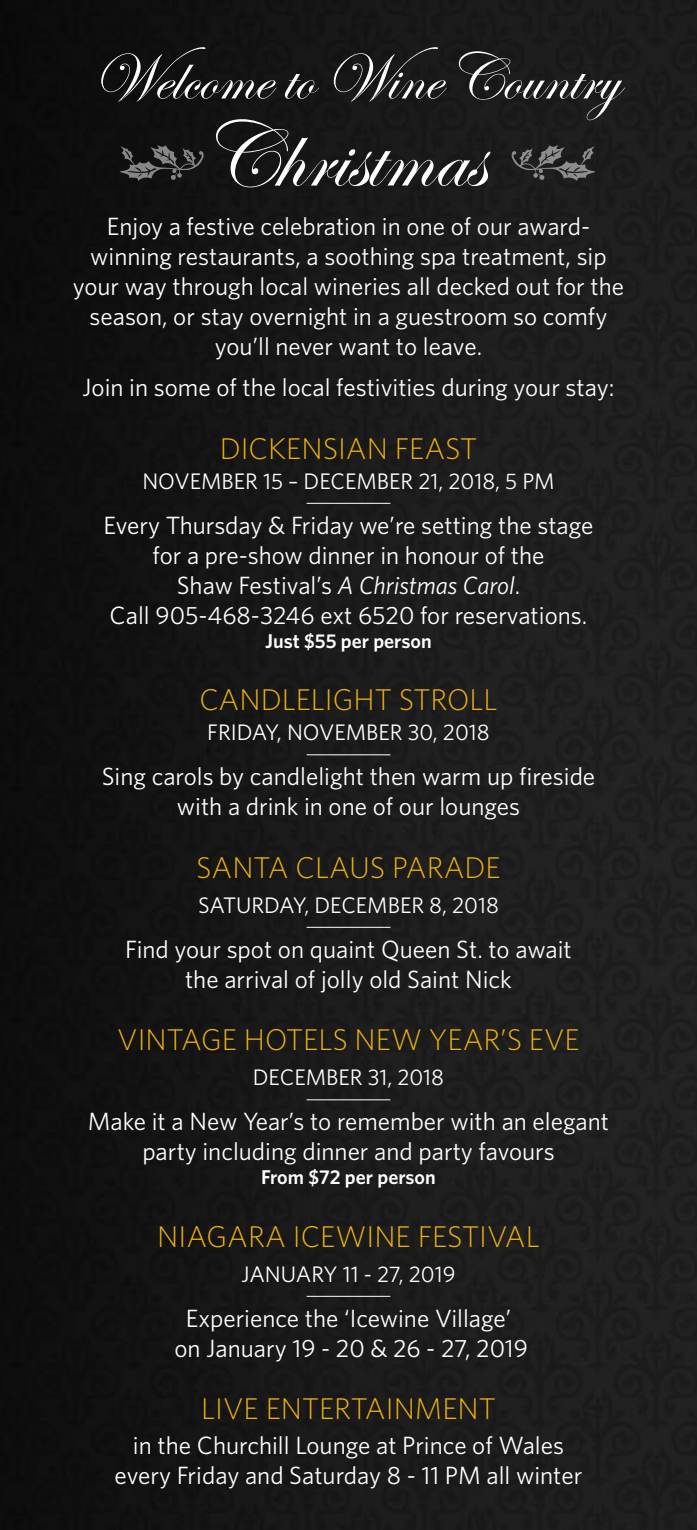
<style>
.page{position:relative;width:697px;height:1530px;background:#fff}
.page>*{position:absolute;margin:0;border:0;box-sizing:border-box;transform-origin:0 0}
.t1{font:95px "Edwardian Script ITC";color:#fff}
.t2{font:67.5px "Edwardian Script ITC";color:#fff}
.t3{font:300 30px "Whitney HTF";color:#eeb111}
.t4{font:25px/30px "Whitney HTF";color:#fff;text-align:center}
.t5{font:22.5px "Whitney HTF";color:#fff}
.t6{font:600 20px "Whitney HTF";color:#fff}
.s1{font-style:italic}
</style>
<div class="page">
<div style="left:0;top:0;width:696px;height:1530px;background:linear-gradient(to right,#0e0e0e,#232323)"></div>
<hr style="left:306px;top:503px;width:84px;height:1px;background:#fff">
<hr style="left:306px;top:754px;width:84px;height:1px;background:#fff">
<hr style="left:306px;top:927px;width:84px;height:1px;background:#fff">
<hr style="left:306px;top:1099px;width:84px;height:1px;background:#fff">
<hr style="left:306px;top:1296px;width:84px;height:1px;background:#fff">
<svg style="left:120px;top:145px;width:83px;height:36px;background:#353535"></svg>
<svg style="left:511px;top:145px;width:84px;height:36px;background:#3e3e3e"></svg>
<h2 class="t2" style="left:91px;top:41px;width:529px">Welcome to Wine Country</h2>
<h1 class="t1" style="left:199px;top:104px;width:286px">Christmas</h1>
<p class="t4" style="left:73px;top:211px;width:552px">Enjoy a festive celebration in one of our award&shy;winning restaurants, a soothing spa treatment, sip your way through local wineries all decked out for the season, or stay overnight in a guestroom so comfy you’ll never want to leave.</p>
<p class="t4" style="left:82px;top:372px;width:533px">Join in some of the local festivities during your stay:</p>
<p class="t3" style="left:219px;top:431px;width:259px">DICKENSIAN FEAST</p>
<p class="t5" style="left:142px;top:468px;width:413px">NOVEMBER 15 – DECEMBER 21, 2018, 5 PM</p>
<p class="t4" style="left:103px;top:509px;width:491px">Every Thursday &amp; Friday we’re setting the stage for a pre-show dinner in honour of the<br>Shaw Festival’s <span class="s1">A Christmas Carol</span>.<br>Call 905-468-3246 ext 6520 for reservations.</p>
<p class="t6" style="left:265px;top:629px;width:168px">Just $55 per person</p>
<p class="t3" style="left:199px;top:682px;width:299px">CANDLELIGHT STROLL</p>
<p class="t5" style="left:207px;top:719px;width:284px">FRIDAY, NOVEMBER 30, 2018</p>
<p class="t4" style="left:102px;top:761px;width:494px">Sing carols by candlelight then warm up fireside with a drink in one of our lounges</p>
<p class="t3" style="left:196px;top:850px;width:306px">SANTA CLAUS PARADE</p>
<p class="t5" style="left:198px;top:892px;width:302px">SATURDAY, DECEMBER 8, 2018</p>
<p class="t4" style="left:125px;top:933px;width:448px">Find your spot on quaint Queen St. to await the arrival of jolly old Saint Nick</p>
<p class="t3" style="left:117px;top:1022px;width:464px">VINTAGE HOTELS NEW YEAR’S EVE</p>
<p class="t5" style="left:253px;top:1064px;width:193px">DECEMBER 31, 2018</p>
<p class="t4" style="left:88px;top:1106px;width:522px">Make it a New Year’s to remember with an elegant party including dinner and party favours</p>
<p class="t6" style="left:261px;top:1165px;width:176px">From $72 per person</p>
<p class="t3" style="left:157px;top:1219px;width:383px">NIAGARA ICEWINE FESTIVAL</p>
<p class="t5" style="left:241px;top:1261px;width:215px">JANUARY 11 - 27, 2019</p>
<p class="t4" style="left:174px;top:1302px;width:355px">Experience the ‘Icewine Village’ on January 19 - 20 &amp; 26 - 27, 2019</p>
<p class="t3" style="left:201px;top:1391px;width:296px">LIVE ENTERTAINMENT</p>
<p class="t4" style="left:115px;top:1430px;width:469px">in the Churchill Lounge at Prince of Wales every Friday and Saturday 8 - 11 PM all winter</p>
</div>
